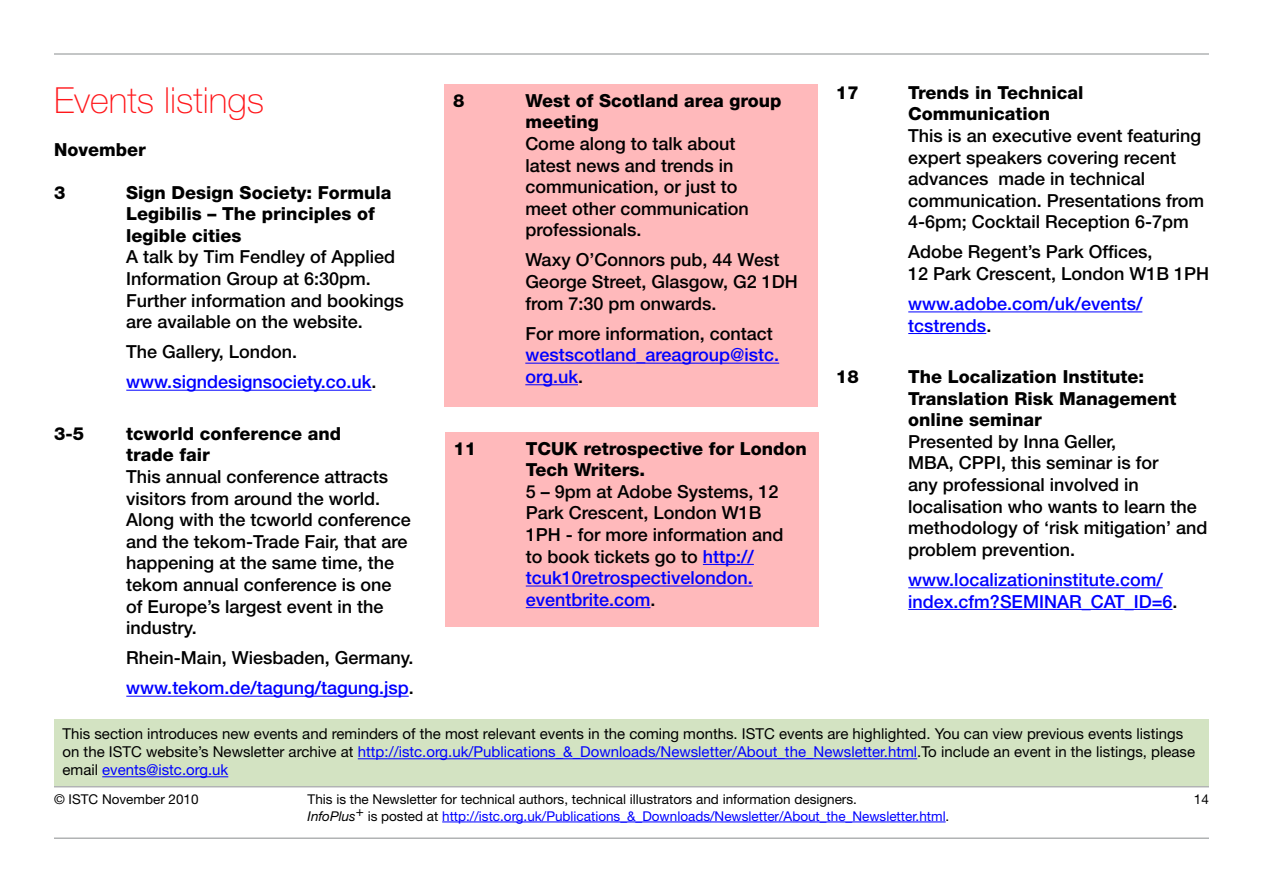
<style>
.page{position:relative;width:1263px;height:893px;background:#fff}
.page>*{position:absolute;margin:0;border:0;box-sizing:border-box;transform-origin:0 0}
.t1{font:100 36px "Helvetica Neue";color:#ff171b}
.t2{font:500 18px/21.6px "Helvetica Neue";color:#000}
.t3{font:800 18px/21.6px "Helvetica Neue";color:#000}
.t4{font:500 18px/21.6px "Helvetica Neue";color:#00f}
.t5{font:15px/18px "Helvetica Neue";color:#000}
.t6{font:13.5px/16.2px "Helvetica Neue";color:#000}
.s1{color:#000}
.s2{color:#00f}
.s3{font-family:"Helvetica Neue CE";font-style:italic}
</style>
<div class="page">
<hr style="left:54px;top:53px;width:1155px;height:2px;background:#b1b3b4">
<hr style="left:54px;top:837px;width:1155px;height:2px;background:#b1b3b4">
<hr style="left:54px;top:786px;width:1155px;height:1px;background:#b1b3b4">
<hr style="left:442px;top:822px;width:504px;height:1px;background:#00f">
<hr style="left:126px;top:390px;width:245px;height:1px;background:#00f">
<hr style="left:126px;top:696px;width:283px;height:1px;background:#00f">
<hr style="left:908px;top:311px;width:234px;height:1px;background:#00f">
<hr style="left:908px;top:333px;width:78px;height:1px;background:#00f">
<hr style="left:908px;top:587px;width:255px;height:1px;background:#00f">
<hr style="left:908px;top:609px;width:264px;height:1px;background:#00f">
<div style="left:54px;top:719px;width:1155px;height:67px;background:#d3e3c2"></div>
<hr style="left:358px;top:758px;width:559px;height:1px;background:#00f">
<hr style="left:102px;top:776px;width:126px;height:1px;background:#00f">
<div style="left:445px;top:432px;width:373px;height:194px;background:#ffb9bb"></div>
<hr style="left:703px;top:564px;width:51px;height:1px;background:#00f">
<hr style="left:526px;top:586px;width:227px;height:1px;background:#00f">
<hr style="left:526px;top:607px;width:124px;height:1px;background:#00f">
<div style="left:444px;top:84px;width:374px;height:323px;background:#ffb9bb"></div>
<hr style="left:525px;top:363px;width:254px;height:1px;background:#00f">
<hr style="left:525px;top:384px;width:53px;height:1px;background:#00f">
<h1 class="t1" style="left:54px;top:80px;width:212px">Events listings</h1>
<p class="t3" style="left:54px;top:138px;width:93px">November</p>
<p class="t3" style="left:54px;top:181px;width:13px">3</p>
<p class="t3" style="left:126px;top:181px;width:267px">Sign Design Society: Formula<br>Legibilis – The principles of legible cities</p>
<p class="t2" style="left:126px;top:246px;width:279px">A talk by Tim Fendley of Applied<br>Information Group at 6:30pm.<br>Further information and bookings are available on the website.</p>
<p class="t4" style="left:126px;top:337px;width:252px;line-height:30.2px"><span class="s1">The Gallery, London. </span>www.signdesignsociety.co.uk<span class="s1">.</span></p>
<p class="t3" style="left:54px;top:422px;width:32px">3-5</p>
<p class="t3" style="left:126px;top:422px;width:216px">tcworld conference and trade fair</p>
<p class="t2" style="left:126px;top:466px;width:286px">This annual conference attracts visitors from around the world.<br>Along with the tcworld conference and the tekom-Trade Fair, that are happening at the same time, the tekom annual conference is one of Europe’s largest event in the industry.</p>
<p class="t2" style="left:126px;top:643px;width:289px;line-height:30.2px">Rhein-Main, Wiesbaden, Germany. <span class="s2">www.tekom.de/tagung/tagung.jsp</span>.</p>
<p class="t3" style="left:453px;top:89px;width:13px">8</p>
<p class="t3" style="left:525px;top:89px;width:258px">West of Scotland area group meeting</p>
<p class="t2" style="left:525px;top:133px;width:225px">Come along to talk about latest news and trends in communication, or just to meet other communication professionals.</p>
<p class="t2" style="left:525px;top:249px;width:274px">Waxy O’Connors pub, 44 West<br>George Street, Glasgow, G2 1DH from 7:30 pm onwards.</p>
<p class="t2" style="left:525px;top:322px;width:249px">For more information, contact</p>
<p class="t4" style="left:525px;top:344px;width:255px">westscotland_areagroup@istc. org.uk<span class="s1">.</span></p>
<p class="t3" style="left:453px;top:437px;width:24px">11</p>
<p class="t3" style="left:526px;top:437px;width:283px">TCUK retrospective for London<br>Tech Writers.</p>
<p class="t2" style="left:526px;top:480px;width:259px">5 – 9pm at Adobe Systems, 12<br>Park Crescent, London W1B<br>1PH - for more information and to book tickets go to <span class="s2">http:// tcuk10retrospectivelondon. eventbrite.com</span>.</p>
<p class="t3" style="left:836px;top:81px;width:24px">17</p>
<p class="t3" style="left:908px;top:81px;width:177px">Trends in Technical<br>Communication</p>
<p class="t2" style="left:908px;top:125px;width:297px">This is an executive event featuring expert speakers covering recent advances made in technical communication. Presentations from 4-6pm; Cocktail Reception 6-7pm</p>
<p class="t2" style="left:908px;top:241px;width:302px">Adobe Regent’s Park Offices,<br>12 Park Crescent, London W1B 1PH</p>
<p class="t4" style="left:908px;top:293px;width:236px">www.adobe.com/uk/events/ tcstrends<span class="s1">.</span></p>
<p class="t3" style="left:836px;top:366px;width:24px">18</p>
<p class="t3" style="left:908px;top:366px;width:270px">The Localization Institute:<br>Translation Risk Management online seminar</p>
<p class="t2" style="left:908px;top:430px;width:301px">Presented by Inna Geller,<br>MBA, CPPI, this seminar is for<br>any professional involved in localisation who wants to learn the methodology of ‘risk mitigation’ and problem prevention.</p>
<p class="t4" style="left:908px;top:569px;width:271px">www.localizationinstitute.com/ index.cfm?SEMINAR_CAT_ID=6<span class="s1">.</span></p>
<p class="t5" style="left:63px;top:725px;width:1134px">This section introduces new events and reminders of the most relevant events in the coming months. ISTC events are highlighted. You can view previous events listings on the ISTC website’s Newsletter archive at <span class="s2">http://istc.org.uk/Publications_&amp;_Downloads/Newsletter/About_the_Newsletter.html</span>.To include an event in the listings, please email <span class="s2">events@istc.org.uk</span></p>
<p class="t6" style="left:54px;top:791px;width:146px">© ISTC November 2010</p>
<p class="t6" style="left:1194px;top:791px;width:17px">14</p>
<p class="t6" style="left:308px;top:791px;width:643px">This is the Newsletter for technical authors, technical illustrators and information designers.<br><span class="s3">InfoPlus</span>+ is posted at <span class="s2">http://istc.org.uk/Publications_&amp;_Downloads/Newsletter/About_the_Newsletter.html</span>.</p>
</div>
